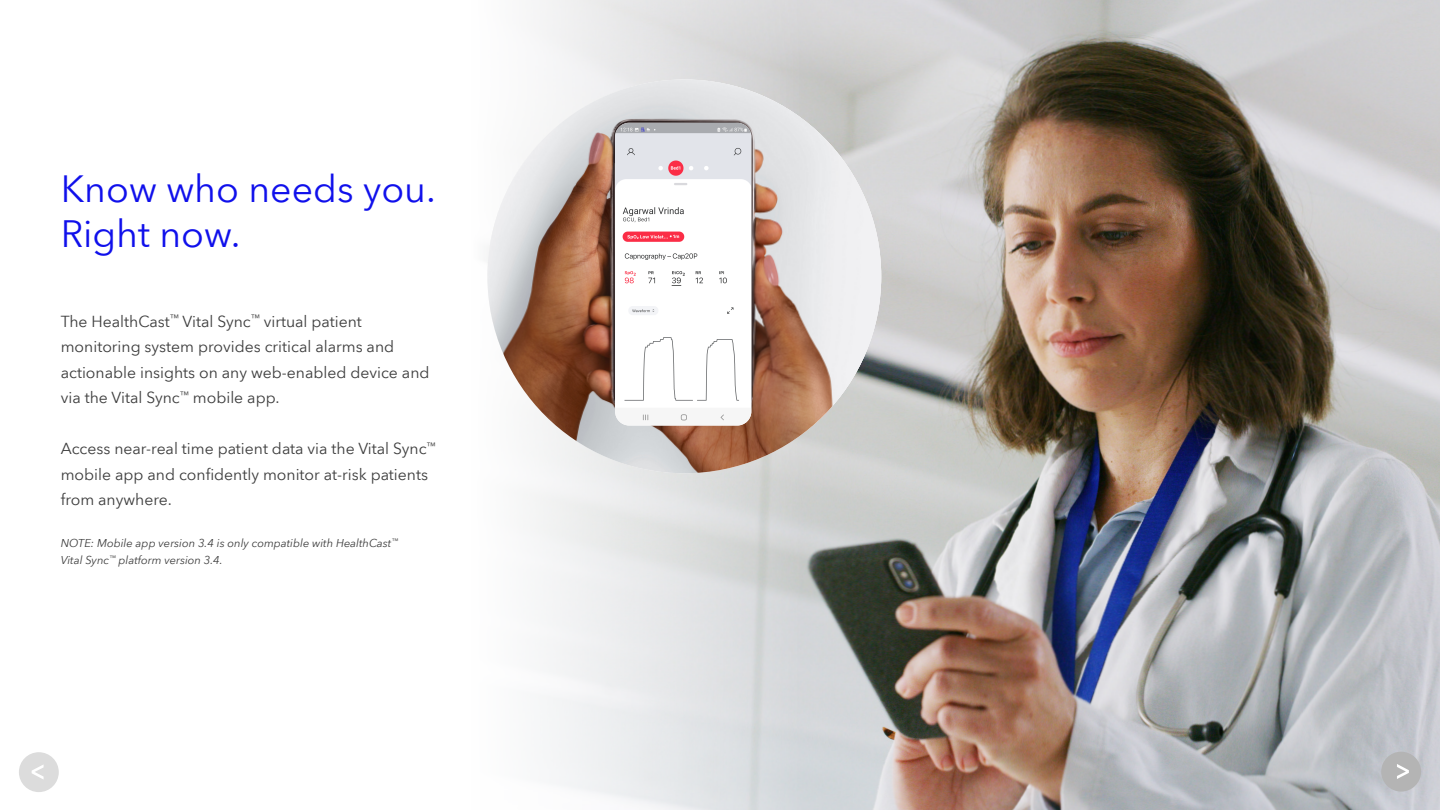
<style>
.page{position:relative;width:1440px;height:810px;background:#fff}
.page>*{position:absolute;margin:0;border:0;box-sizing:border-box;transform-origin:0 0}
.t1{font:37.5px/45px "Avenir Next World";color:#1010eb}
.t2{font:15.75px/25.5px "Avenir Next World";color:#3c3c3c}
.t3{font:italic 11.25px/16.5px "Avenir Next World";color:#3c3c3c}
</style>
<div class="page">
<img style="left:487px;top:0;width:953px;height:810px">
<div style="left:1381px;top:752px;width:40px;height:40px;background:#b4b4b4;border-radius:50%"></div>
<svg style="left:1397px;top:764px;width:12px;height:15px"></svg>
<div style="left:19px;top:752px;width:40px;height:40px;background:#dcdcdc;border-radius:50%"></div>
<svg style="left:32px;top:765px;width:12px;height:14px"></svg>
<img style="left:488px;top:80px;width:393px;height:393px;border-radius:197px">
<img style="left:615px;top:123px;width:136px;height:303px">
<h1 class="t1" style="left:61px;top:167px;width:377px">Know who needs you.<br>Right now.</h1>
<p class="t2" style="left:61px;top:309px;width:370px">The HealthCast<sup>™</sup> Vital Sync<sup>™</sup> virtual patient monitoring system provides critical alarms and actionable insights on any web-enabled device and via the Vital Sync<sup>™</sup> mobile app.</p>
<p class="t2" style="left:61px;top:436px;width:377px">Access near-real time patient data via the Vital Sync<sup>™ </sup>mobile app and confidently monitor at-risk patients from anywhere.</p>
<p class="t3" style="left:61px;top:534px;width:339px">NOTE: Mobile app version 3.4 is only compatible with HealthCast<sup>™<br></sup>Vital Sync<sup>™</sup> platform version 3.4.</p>
</div>
